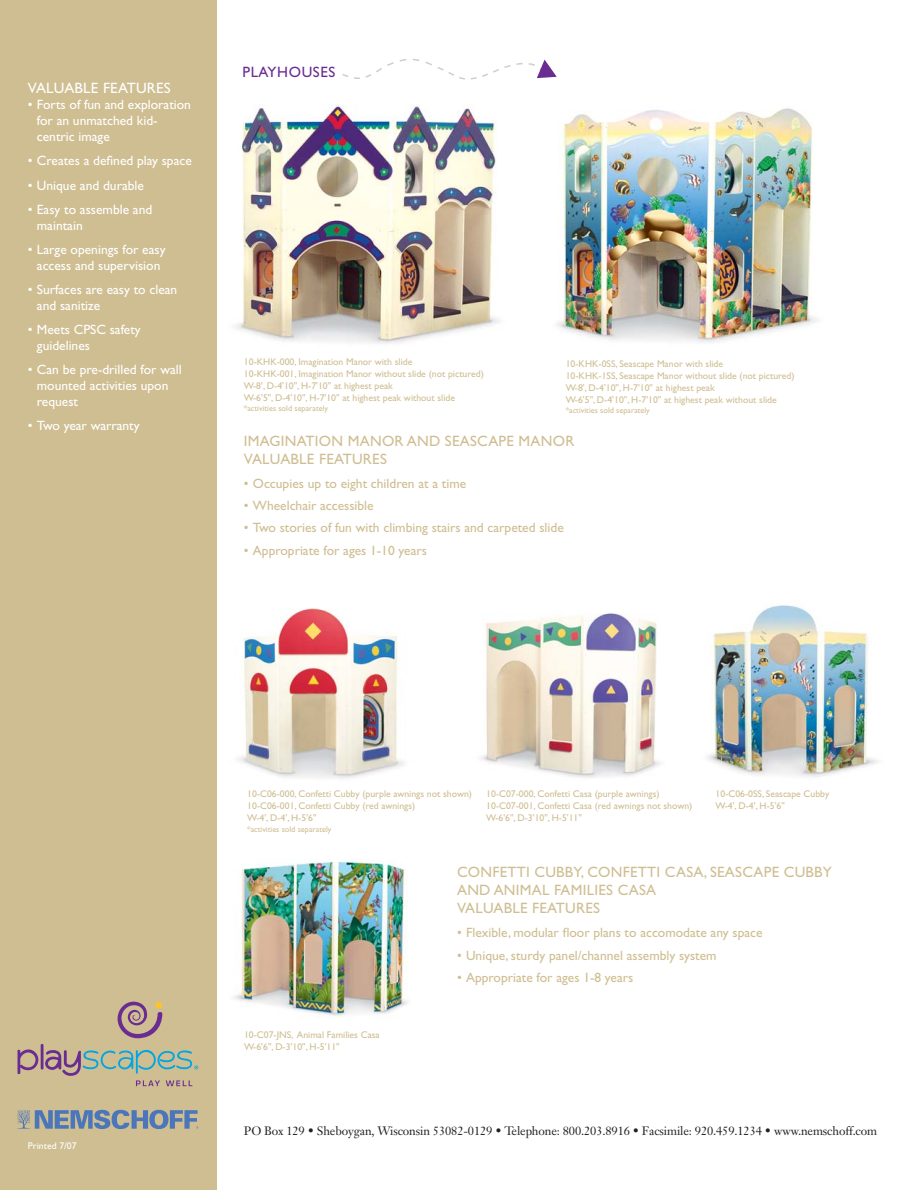
<style>
.page{position:relative;width:920px;height:1190px;background:#fff}
.page>*{position:absolute;margin:0;border:0;box-sizing:border-box;transform-origin:0 0}
.t1{font:15px/18px "Gill Sans";letter-spacing:.015em;color:#cfbe92}
.t2{font:15px "Gill Sans";letter-spacing:.015em;color:#fff}
.t3{font:15px "Gill Sans";letter-spacing:.04em;color:#6a2c91}
.t4{font:13.5px/15.8px "Gill Sans";color:#fff}
.t5{font:13.5px "Gill Sans";color:#cfbe92}
.t6{font:12px "Janson Text";letter-spacing:-.01em;color:#231f20}
.t7{font:9.75px/12px "Gill Sans";color:#cfbe92}
.t8{font:9.75px "Gill Sans";color:#fff}
.t9{font:8.25px "Gill Sans";color:#cfbe92}
</style>
<div class="page">
<div style="left:0;top:0;width:217px;height:1190px;background:#cfbe92"></div>
<svg style="left:17px;top:1110px;width:182px;height:19px"></svg>
<svg style="left:18px;top:1049px;width:20px;height:25px"></svg>
<hr style="left:41px;top:1044px;width:2px;height:25px;background:#6a2c91">
<svg style="left:118px;top:1001px;width:44px;height:37px"></svg>
<svg style="left:45px;top:1049px;width:153px;height:37px"></svg>
<svg style="left:342px;top:59px;width:215px;height:21px"></svg>
<img style="left:480px;top:613px;width:180px;height:165px">
<img style="left:237px;top:608px;width:167px;height:171px">
<img style="left:234px;top:861px;width:174px;height:158px">
<img style="left:236px;top:105px;width:264px;height:239px">
<img style="left:556px;top:108px;width:262px;height:234px">
<img style="left:707px;top:605px;width:171px;height:173px">
<h1 class="t2" style="left:28px;top:83px;width:144px">VALUABLE FEATURES</h1>
<h2 class="t4" style="left:37px;top:98px;width:156px;text-indent:-9px">• Forts of fun and exploration for an unmatched kid&shy;centric image</h2>
<h2 class="t4" style="left:28px;top:154px;width:165px">• Creates a defined play space</h2>
<h2 class="t4" style="left:28px;top:179px;width:118px">• Unique and durable</h2>
<h2 class="t4" style="left:37px;top:203px;width:117px;text-indent:-9px">• Easy to assemble and maintain</h2>
<h2 class="t4" style="left:28px;top:243px;width:139px;text-align:center">• Large openings for easy access and supervision</h2>
<h2 class="t4" style="left:37px;top:283px;width:142px;text-indent:-9px">• Surfaces are easy to clean and sanitize</h2>
<h2 class="t4" style="left:37px;top:323px;width:105px;text-indent:-9px">• Meets CPSC safety guidelines</h2>
<h2 class="t4" style="left:37px;top:364px;width:146px;text-indent:-9px">• Can be pre-drilled for wall mounted activities upon request</h2>
<h2 class="t4" style="left:28px;top:419px;width:113px">• Two year warranty</h2>
<h1 class="t3" style="left:242px;top:66px;width:94px">PLAYHOUSES</h1>
<p class="t7" style="left:244px;top:357px;width:241px">10-KHK-000, Imagination Manor with slide<br>10-KHK-001, Imagination Manor without slide (not pictured)<br>W-8', D-4'10", H-7'10" at highest peak<br>W-6'5", D-4'10", H-7'10" at highest peak without slide</p>
<p class="t9" style="left:244px;top:406px;width:86px">*activities sold separately</p>
<p class="t7" style="left:566px;top:359px;width:230px">10-KHK-0SS, Seascape Manor with slide<br>10-KHK-1SS, Seascape Manor without slide (not pictured)<br>W-8', D-4'10", H-7'10" at highest peak<br>W-6'5", D-4'10", H-7'10" at highest peak without slide</p>
<p class="t9" style="left:566px;top:408px;width:86px">*activities sold separately</p>
<h1 class="t1" style="left:244px;top:433px;width:332px">IMAGINATION MANOR AND SEASCAPE MANOR<br>VALUABLE FEATURES</h1>
<h2 class="t5" style="left:244px;top:479px;width:224px">• Occupies up to eight children at a time</h2>
<h2 class="t5" style="left:244px;top:501px;width:131px">• Wheelchair accessible</h2>
<h2 class="t5" style="left:244px;top:523px;width:321px">• Two stories of fun with climbing stairs and carpeted slide</h2>
<h2 class="t5" style="left:244px;top:545px;width:185px">• Appropriate for ages 1-10 years</h2>
<p class="t8" style="left:28px;top:1142px;width:50px">Printed 7/07</p>
<p class="t7" style="left:247px;top:789px;width:226px">10-C06-000, Confetti Cubby (purple awnings not shown)<br>10-C06-001, Confetti Cubby (red awnings)<br>W-4', D-4', H-5'6"</p>
<p class="t9" style="left:247px;top:826px;width:86px">*activities sold separately</p>
<p class="t7" style="left:486px;top:789px;width:208px">10-C07-000, Confetti Casa (purple awnings)<br>10-C07-001, Confetti Casa (red awnings not shown)<br>W-6'6", D-3'10", H-5'11"</p>
<p class="t7" style="left:715px;top:788px;width:115px">10-C06-0SS, Seascape Cubby<br>W-4', D-4', H-5'6"</p>
<p class="t7" style="left:244px;top:1029px;width:137px">10-C07-JNS, Animal Families Casa<br>W-6'6", D-3'10", H-5'11"</p>
<h1 class="t1" style="left:457px;top:865px;width:376px">CONFETTI CUBBY, CONFETTI CASA, SEASCAPE CUBBY<br>AND ANIMAL FAMILIES CASA<br>VALUABLE FEATURES</h1>
<h2 class="t5" style="left:457px;top:928px;width:307px">• Flexible, modular floor plans to accomodate any space</h2>
<h2 class="t5" style="left:457px;top:950px;width:261px">• Unique, sturdy panel/channel assembly system</h2>
<h2 class="t5" style="left:457px;top:972px;width:178px">• Appropriate for ages 1-8 years</h2>
<p class="t6" style="left:244px;top:1126px;width:635px">PO Box 129 • Sheboygan, Wisconsin 53082-0129 • Telephone: 800.203.8916 • Facsimile: 920.459.1234 • www.nemschoff.com</p>
</div>
